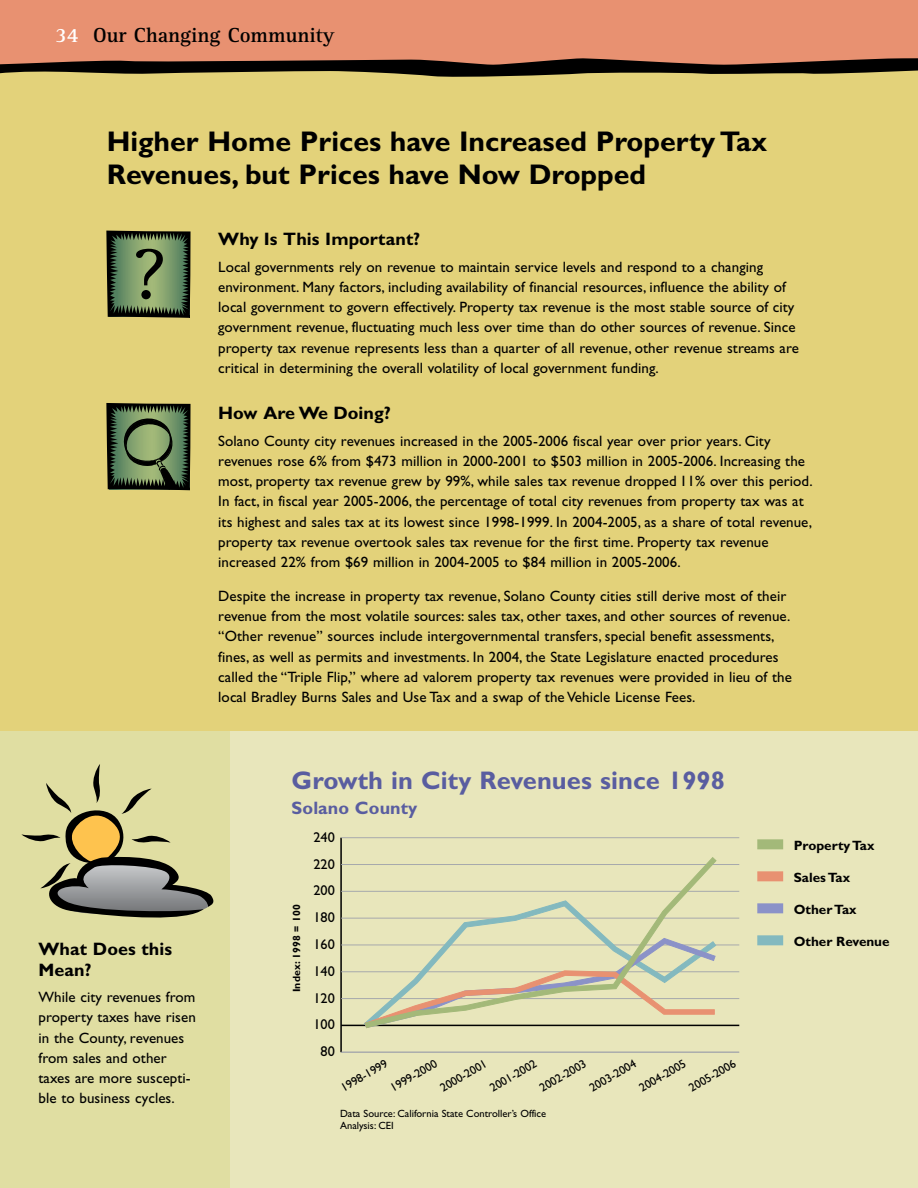
<style>
.page{position:relative;width:918px;height:1188px;background:#e8e6bb}
.page>*{position:absolute;margin:0;border:0;box-sizing:border-box;transform-origin:0 0}
.t1{font:700 28.5px/33px "Gill Sans";color:#000}
.t2{font:700 25.5px "Gill Sans";letter-spacing:.005em;color:#595da0}
.t3{font:700 21px "Rotis Serif";color:#000}
.t4{font:700 18px/21px "Gill Sans";letter-spacing:.005em;color:#000}
.t5{font:700 18px "Gill Sans";letter-spacing:.005em;color:#595da0}
.t6{font:15px/20.2px "Gill Sans";letter-spacing:.005em;color:#000}
.t7{font:14.25px "Gill Sans";color:#000}
.t8{font:700 13.5px "Gill Sans";color:#000}
.t9{font:12px "Gill Sans";color:#000}
.t10{font:10.5px/12px "Gill Sans";color:#000}
.t11{font:700 10.5px "Gill Sans";letter-spacing:.02em;color:#000}
.s1{color:#fff}
</style>
<div class="page">
<div style="left:0;top:0;width:230px;height:1188px;background:#e0dea2"></div>
<div style="left:0;top:0;width:918px;height:731px;background:#e3d27a"></div>
<div style="left:0;top:0;width:918px;height:69px;background:#e89171"></div>
<svg style="left:0;top:58px;width:918px;height:19px"></svg>
<svg style="left:106px;top:231px;width:85px;height:87px;background:#586e4b"></svg>
<svg style="left:106px;top:403px;width:85px;height:87px;background:#526645"></svg>
<svg style="left:21px;top:764px;width:192px;height:154px"></svg>
<hr style="left:340px;top:838px;width:2px;height:214px;background:#000">
<hr style="left:341px;top:1052px;width:398px;height:1px;background:#a7a9ac">
<hr style="left:341px;top:1025px;width:398px;height:1px;background:#000">
<hr style="left:341px;top:998px;width:398px;height:1px;background:#a7a9ac">
<hr style="left:341px;top:971px;width:398px;height:1px;background:#a7a9ac">
<hr style="left:341px;top:945px;width:398px;height:1px;background:#a7a9ac">
<hr style="left:341px;top:918px;width:398px;height:1px;background:#a7a9ac">
<hr style="left:341px;top:891px;width:398px;height:1px;background:#a7a9ac">
<hr style="left:341px;top:864px;width:398px;height:1px;background:#a7a9ac">
<hr style="left:341px;top:837px;width:398px;height:1px;background:#a7a9ac">
<svg style="left:365px;top:857px;width:352px;height:171px"></svg>
<div style="left:758px;top:840px;width:25px;height:9px;background:#a3b979"></div>
<div style="left:757px;top:839px;width:26px;height:10px;border:1px solid #a3b979"></div>
<div style="left:758px;top:872px;width:25px;height:9px;background:#e89171"></div>
<div style="left:757px;top:871px;width:26px;height:10px;border:1px solid #e89171"></div>
<div style="left:758px;top:904px;width:25px;height:9px;background:#8b92c8"></div>
<div style="left:757px;top:903px;width:26px;height:10px;border:1px solid #8b92c8"></div>
<div style="left:758px;top:936px;width:25px;height:9px;background:#83b9bf"></div>
<div style="left:757px;top:935px;width:26px;height:10px;border:1px solid #83b9bf"></div>
<h3 class="t3" style="left:55px;top:23px;width:281px"><span class="s1">34</span> Our Changing Community</h3>
<h1 class="t1" style="left:107px;top:125px;width:662px">Higher Home Prices have Increased Property Tax<br>Revenues, but Prices have Now Dropped</h1>
<p class="t4" style="left:218px;top:229px;width:204px">Why Is This Important?</p>
<p class="t6" style="left:218px;top:257px;width:582px">Local governments rely on revenue to maintain service levels and respond to a changing environment. Many factors, including availability of financial resources, influence the ability of local government to govern effectively. Property tax revenue is the most stable source of city government revenue, fluctuating much less over time than do other sources of revenue. Since property tax revenue represents less than a quarter of all revenue, other revenue streams are critical in determining the overall volatility of local government funding.</p>
<p class="t4" style="left:218px;top:403px;width:174px">How Are We Doing?</p>
<p class="t6" style="left:218px;top:431px;width:596px">Solano County city revenues increased in the 2005-2006 fiscal year over prior years. City revenues rose 6% from $473 million in 2000-2001 to $503 million in 2005-2006. Increasing the most, property tax revenue grew by 99%, while sales tax revenue dropped 11% over this period.<br>In fact, in fiscal year 2005-2006, the percentage of total city revenues from property tax was at its highest and sales tax at its lowest since 1998-1999. In 2004-2005, as a share of total revenue, property tax revenue overtook sales tax revenue for the first time. Property tax revenue increased 22% from $69 million in 2004-2005 to $84 million in 2005-2006.</p>
<p class="t6" style="left:218px;top:586px;width:575px">Despite the increase in property tax revenue, Solano County cities still derive most of their revenue from the most volatile sources: sales tax, other taxes, and other sources of revenue. “Other revenue” sources include intergovernmental transfers, special benefit assessments, fines, as well as permits and investments. In 2004, the State Legislature enacted procedures called the “Triple Flip,” where ad valorem property tax revenues were provided in lieu of the local Bradley Burns Sales and Use Tax and a swap of the Vehicle License Fees.</p>
<p class="t4" style="left:39px;top:938px;width:135px">What Does this<br>Mean?</p>
<p class="t6" style="left:39px;top:987px;width:159px">While city revenues from property taxes have risen in the County, revenues from sales and other taxes are more suscepti&shy;ble to business cycles.</p>
<h2 class="t2" style="left:292px;top:765px;width:435px">Growth in City Revenues since 1998</h2>
<p class="t5" style="left:292px;top:797px;width:127px">Solano County</p>
<p class="t7" style="left:313px;top:829px;width:23px">240</p>
<p class="t7" style="left:313px;top:856px;width:23px">220</p>
<p class="t11" style="left:290px;top:992px;width:89px;rotate:-90deg">Index: 1998 = 100</p>
<p class="t7" style="left:313px;top:882px;width:23px">200</p>
<p class="t7" style="left:313px;top:909px;width:23px">180</p>
<p class="t7" style="left:313px;top:936px;width:23px">160</p>
<p class="t7" style="left:313px;top:963px;width:23px">140</p>
<p class="t7" style="left:313px;top:990px;width:23px">120</p>
<p class="t7" style="left:313px;top:1016px;width:23px">100</p>
<p class="t7" style="left:321px;top:1043px;width:16px">80</p>
<p class="t9" style="left:338px;top:1082px;width:53px;rotate:-30deg">1998-1999</p>
<p class="t9" style="left:388px;top:1082px;width:53px;rotate:-30deg">1999-2000</p>
<p class="t9" style="left:438px;top:1082px;width:53px;rotate:-30deg">2000-2001</p>
<p class="t9" style="left:487px;top:1082px;width:53px;rotate:-30deg">2001-2002</p>
<p class="t9" style="left:537px;top:1083px;width:53px;rotate:-30deg">2002-2003</p>
<p class="t9" style="left:587px;top:1082px;width:53px;rotate:-30deg">2003-2004</p>
<p class="t9" style="left:637px;top:1082px;width:53px;rotate:-30deg">2004-2005</p>
<p class="t9" style="left:687px;top:1082px;width:53px;rotate:-30deg">2005-2006</p>
<p class="t10" style="left:340px;top:1107px;width:208px">Data Source: California State Controller’s Office<br>Analysis: CEI</p>
<p class="t8" style="left:794px;top:837px;width:82px">Property Tax</p>
<p class="t8" style="left:794px;top:869px;width:58px">Sales Tax</p>
<p class="t8" style="left:794px;top:901px;width:64px">Other Tax</p>
<p class="t8" style="left:794px;top:933px;width:97px">Other Revenue</p>
</div>
